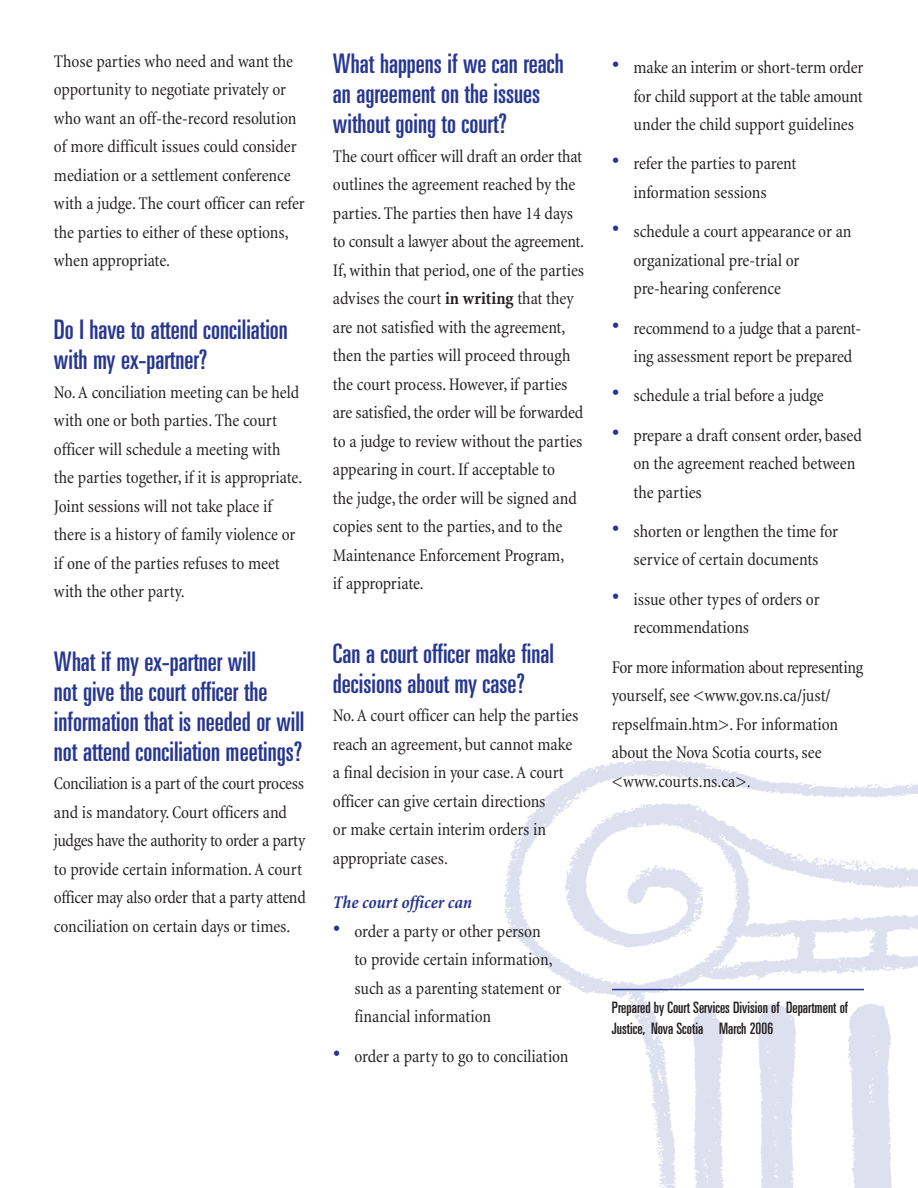
<style>
.page{position:relative;width:918px;height:1188px;background:#fff}
.page>*{position:absolute;margin:0;border:0;box-sizing:border-box;transform-origin:0 0}
.t1{font:ultra-condensed 27px/30px "Univers";color:#263692}
.t2{font:condensed 18px/28.5px "Minion";letter-spacing:-.005em;color:#231f20}
.t3{font:italic 700 condensed 18px "Minion";letter-spacing:-.005em;color:#263692}
.t4{font:ultra-condensed 15.75px/21px "Univers";color:#231f20}
.s1{font-weight:700}
.s2{font-size:27px;color:#263692}
</style>
<div class="page">
<img style="left:504px;top:759px;width:414px;height:429px">
<hr style="left:612px;top:989px;width:252px;height:1px;background:#263692">
<p class="t2" style="left:54px;top:48px;width:252px">Those parties who need and want the opportunity to negotiate privately or who want an off-the-record resolution of more difficult issues could consider mediation or a settlement conference with a judge. The court officer can refer the parties to either of these options, when appropriate.</p>
<h1 class="t1" style="left:54px;top:317px;width:235px">Do I have to attend conciliation with my ex-partner?</h1>
<p class="t2" style="left:54px;top:380px;width:250px">No. A conciliation meeting can be held with one or both parties. The court officer will schedule a meeting with the parties together, if it is appropriate.<br>Joint sessions will not take place if there is a history of family violence or if one of the parties refuses to meet with the other party.</p>
<h1 class="t1" style="left:54px;top:648px;width:252px">What if my ex-partner will<br>not give the court officer the information that is needed or will not attend conciliation meetings?</h1>
<p class="t2" style="left:54px;top:771px;width:253px">Conciliation is a part of the court process and is mandatory. Court officers and judges have the authority to order a party to provide certain information. A court officer may also order that a party attend conciliation on certain days or times.</p>
<h1 class="t1" style="left:333px;top:51px;width:232px">What happens if we can reach an agreement on the issues without going to court?</h1>
<p class="t2" style="left:333px;top:144px;width:253px">The court officer will draft an order that outlines the agreement reached by the parties. The parties then have 14 days to consult a lawyer about the agreement.<br>If, within that period, one of the parties advises the court <span class="s1">in writing</span> that they are not satisfied with the agreement, then the parties will proceed through the court process. However, if parties are satisfied, the order will be forwarded to a judge to review without the parties appearing in court. If acceptable to<br>the judge, the order will be signed and copies sent to the parties, and to the Maintenance Enforcement Program,<br>if appropriate.</p>
<h1 class="t1" style="left:333px;top:640px;width:222px">Can a court officer make final decisions about my case?</h1>
<p class="t2" style="left:333px;top:703px;width:247px">No. A court officer can help the parties reach an agreement, but cannot make a final decision in your case. A court officer can give certain directions<br>or make certain interim orders in appropriate cases.</p>
<p class="t3" style="left:333px;top:896px;width:140px">The court officer can</p>
<p class="t2" style="left:355px;top:918px;width:208px;text-indent:-22px"><span class="s2">•</span> order a party or other person<br>to provide certain information, such as a parenting statement or financial information</p>
<p class="t2" style="left:333px;top:1043px;width:237px"><span class="s2">•</span> order a party to go to conciliation</p>
<p class="t2" style="left:634px;top:55px;width:231px;text-align:justify;text-indent:-22px"><span class="s2">•</span> make an interim or short-term order for child support at the table amount under the child support guidelines</p>
<p class="t2" style="left:612px;top:151px;width:186px;text-align:center"><span class="s2">•</span> refer the parties to parent information sessions</p>
<p class="t2" style="left:634px;top:219px;width:220px;text-indent:-22px"><span class="s2">•</span> schedule a court appearance or an organizational pre-trial or pre-hearing conference</p>
<p class="t2" style="left:634px;top:315px;width:229px;text-indent:-22px"><span class="s2">•</span> recommend to a judge that a parent&shy;ing assessment report be prepared</p>
<p class="t2" style="left:612px;top:383px;width:213px"><span class="s2">•</span> schedule a trial before a judge</p>
<p class="t2" style="left:634px;top:422px;width:230px;text-indent:-22px"><span class="s2">•</span> prepare a draft consent order, based on the agreement reached between the parties</p>
<p class="t2" style="left:612px;top:519px;width:228px;text-align:center"><span class="s2">•</span> shorten or lengthen the time for service of certain documents</p>
<p class="t2" style="left:634px;top:586px;width:188px;text-indent:-22px"><span class="s2">•</span> issue other types of orders or recommendations</p>
<p class="t2" style="left:612px;top:654px;width:253px">For more information about representing yourself, see &lt;www.gov.ns.ca/just/ repselfmain.htm&gt;. For information about the Nova Scotia courts, see &lt;www.courts.ns.ca&gt;.</p>
<p class="t4" style="left:612px;top:998px;width:238px">Prepared by Court Services Division of Department of<br>Justice, Nova Scotia March 2006</p>
</div>
